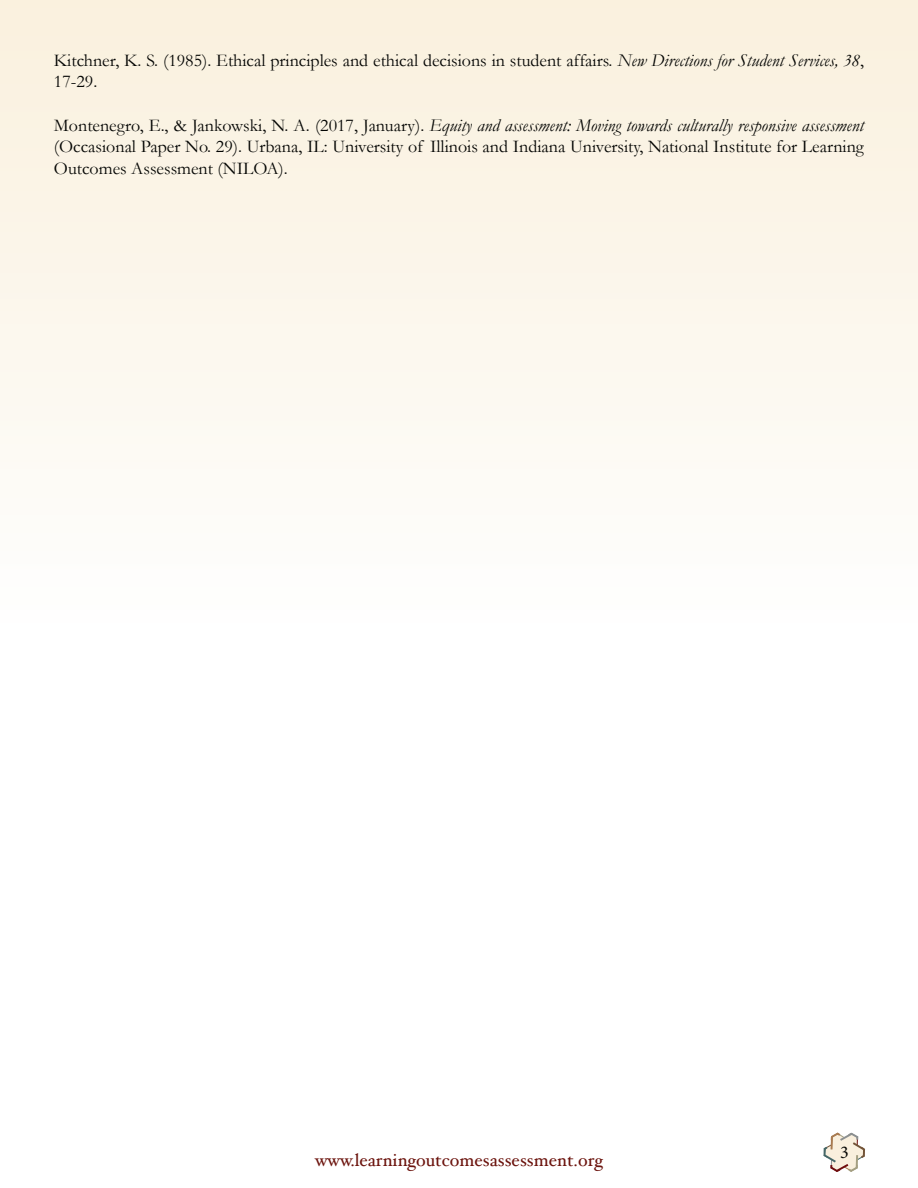
<style>
.page{position:relative;width:918px;height:1188px;background:#fff}
.page>*{position:absolute;margin:0;border:0;box-sizing:border-box;transform-origin:0 0}
.t1{font:18px/21.6px "Garamond";color:#040503}
.t2{font:18px "Hoefler Text";color:#6c140e}
.t3{font:18px "Minion Pro";color:#040503}
.s1{font-style:italic}
</style>
<div class="page">
<div style="left:0;top:0;width:918px;height:632px;background:linear-gradient(to bottom,#f9f0dd,#fefefe)"></div>
<svg style="left:823px;top:1132px;width:42px;height:40px"></svg>
<p class="t1" style="left:54px;top:49px;width:811px">Kitchner, K. S. (1985). Ethical principles and ethical decisions in student affairs. <span class="s1">New Directions for Student Services, 38</span>,<br>17-29.</p>
<p class="t1" style="left:54px;top:114px;width:812px;text-align:justify">Montenegro, E., &amp; Jankowski, N. A. (2017, January). <span class="s1">Equity and assessment: Moving towards culturally responsive assessment </span>(Occasional Paper No. 29). Urbana, IL: University of Illinois and Indiana University, National Institute for Learning Outcomes Assessment (NILOA).</p>
<p class="t2" style="left:315px;top:1150px;width:289px">www.learningoutcomesassessment.org</p>
<p class="t3" style="left:840px;top:1141px;width:10px">3</p>
</div>
